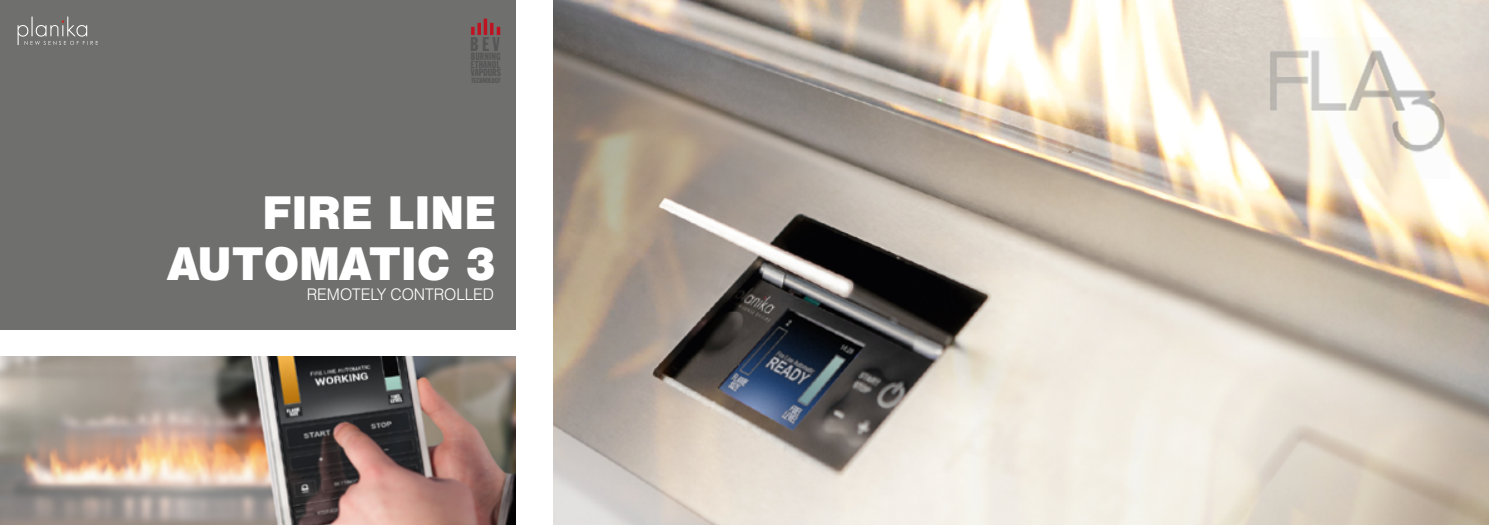
<style>
.page{position:relative;width:1489px;height:525px;background:#fff}
.page>*{position:absolute;margin:0;border:0;box-sizing:border-box;transform-origin:0 0}
.t1{font:41.75px/50.1px "Swis 721 Blk 2 EU";color:#fff;text-align:right}
.t2{font:19.75px "Frank Goth X Cn EU";color:#565656}
.t3{font:16.12px "Swis 721 Lt EU";color:#fff}
.t4{font:10.5px "Frank Goth X Cn EU";color:#565656}
.t5{font:10.12px "Frank Goth X Cn EU";letter-spacing:.01em;color:#565656}
.t6{font:7.5px "Frank Goth X Cn EU";letter-spacing:-.01em;color:#565656}
</style>
<div class="page">
<div style="left:0;top:0;width:515px;height:524px;background:#6f6f6e"></div>
<div style="left:0;top:330px;width:524px;height:26px;background:#fff"></div>
<img style="left:0;top:356px;width:515px;height:168px">
<svg style="left:471px;top:27px;width:3px;height:8px"></svg>
<svg style="left:477px;top:23px;width:4px;height:12px"></svg>
<svg style="left:483px;top:19px;width:4px;height:16px"></svg>
<svg style="left:490px;top:23px;width:10px;height:12px"></svg>
<img style="left:553px;top:0;width:935px;height:524px">
<img style="left:1266px;top:37px;width:183px;height:141px">
<svg style="left:18px;top:17px;width:80px;height:28px"></svg>
<p class="t2" style="left:470px;top:32px;width:31px">BEV</p>
<p class="t4" style="left:471px;top:50px;width:31px">BURNING</p>
<p class="t5" style="left:471px;top:58px;width:31px">ETHANOL</p>
<p class="t4" style="left:471px;top:66px;width:32px">VAPOURS</p>
<p class="t6" style="left:471px;top:76px;width:31px">TECHNOLOGY</p>
<p class="t1" style="left:168px;top:192px;width:329px">FIRE LINE<br>AUTOMATIC 3</p>
<p class="t3" style="left:307px;top:284px;width:189px">REMOTELY CONTROLLED</p>
</div>
